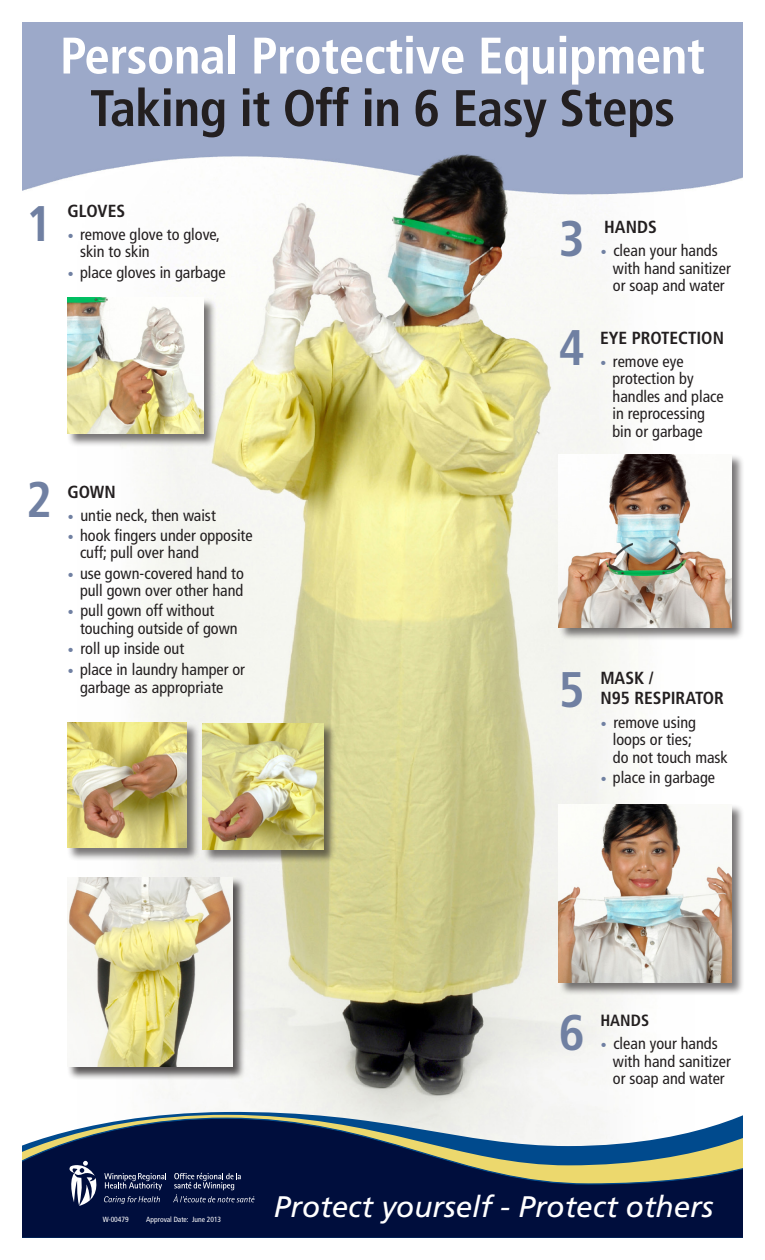
<style>
.page{position:relative;width:765px;height:1260px;background:#fff}
.page>*{position:absolute;margin:0;border:0;box-sizing:border-box;transform-origin:0 0}
.t1{font:700 condensed 51.38px "Frutiger LT Std";letter-spacing:-.01em;color:#fff}
.t2{font:700 condensed 51.38px "Frutiger LT Std";letter-spacing:-.01em;color:#231f20}
.Numbers{font:700 condensed 50px "Frutiger LT Std";color:#7080a2}
.t3{font:italic 29.75px "Frutiger LT Std";color:#fff}
.t4{font:700 condensed 17.5px "Frutiger LT Std";color:#231f20}
.t5{font:condensed 16.25px/17.5px "Frutiger LT Std";color:#231f20}
.t6{font:700 condensed 16.25px "Frutiger LT Std";color:#231f20}
.t7{font:condensed 7.5px "Frutiger";color:#fff}
.s1{font-weight:900;font-stretch:normal;font-size:17.5px;color:#7080a2}
</style>
<div class="page">
<img style="left:22px;top:22px;width:720px;height:1076px">
<svg style="left:172px;top:1098px;width:436px;height:16px;fill:#f1f2ee"></svg>
<svg style="left:147px;top:1114px;width:595px;height:3px"></svg>
<svg style="left:22px;top:1117px;width:720px;height:121px;background:#32415e"></svg>
<svg style="left:70px;top:1161px;width:96px;height:46px;background:#303c62"></svg>
<svg style="left:173px;top:1173px;width:81px;height:31px;background:#26325a"></svg>
<div style="left:558px;top:454px;width:187px;height:186px;background:#231f20;opacity:.6"></div>
<img style="left:559px;top:455px;width:172px;height:172px">
<div style="left:558px;top:804px;width:187px;height:192px;background:#231f20;opacity:.61"></div>
<img style="left:559px;top:804px;width:172px;height:179px">
<div style="left:67px;top:297px;width:150px;height:150px;background:#231f20;opacity:.6"></div>
<img style="left:68px;top:298px;width:136px;height:136px">
<div style="left:202px;top:723px;width:135px;height:140px;background:#231f20;opacity:.6"></div>
<img style="left:203px;top:723px;width:121px;height:127px">
<div style="left:67px;top:722px;width:133px;height:139px;background:#231f20;opacity:.6"></div>
<img style="left:68px;top:723px;width:119px;height:125px">
<div style="left:67px;top:877px;width:179px;height:203px;background:#231f20;opacity:.75"></div>
<img style="left:68px;top:877px;width:164px;height:190px">
<p class="t1" style="left:60px;top:25px;width:646px">Personal Protective Equipment</p>
<p class="t2" style="left:90px;top:78px;width:587px">Taking it Off in 6 Easy Steps</p>
<p class="Numbers" style="left:26px;top:194px;width:28px">1</p>
<p class="t4" style="left:68px;top:200px;width:59px">GLOVES</p>
<p class="t5" style="left:80px;top:225px;width:142px;text-indent:-13px"><span class="s1">·</span> remove glove to glove, skin to skin</p>
<p class="t5" style="left:68px;top:264px;width:160px"><span class="s1">·</span> place gloves in garbage</p>
<p class="Numbers" style="left:559px;top:209px;width:27px">3</p>
<p class="t4" style="left:604px;top:217px;width:54px">HANDS</p>
<p class="t5" style="left:613px;top:242px;width:119px;text-indent:-12px"><span class="s1">·</span> clean your hands with hand sanitizer or soap and water</p>
<p class="Numbers" style="left:559px;top:318px;width:27px">4</p>
<p class="t4" style="left:600px;top:327px;width:126px">EYE PROTECTION</p>
<p class="t5" style="left:613px;top:353px;width:113px;text-indent:-12px"><span class="s1">·</span> remove eye protection by handles and place in reprocessing bin or garbage</p>
<p class="Numbers" style="left:26px;top:470px;width:28px">2</p>
<p class="t4" style="left:68px;top:481px;width:50px">GOWN</p>
<p class="t5" style="left:68px;top:506px;width:150px"><span class="s1">·</span> untie neck, then waist</p>
<p class="t5" style="left:80px;top:527px;width:174px;text-indent:-13px"><span class="s1">·</span> hook fingers under opposite cuff; pull over hand</p>
<p class="t5" style="left:68px;top:564px;width:178px;text-align:right"><span class="s1">·</span> use gown-covered hand to pull gown over other hand</p>
<p class="t5" style="left:80px;top:602px;width:159px;text-indent:-13px"><span class="s1">·</span> pull gown off without touching outside of gown</p>
<p class="t5" style="left:68px;top:640px;width:118px"><span class="s1">·</span> roll up inside out</p>
<p class="t5" style="left:68px;top:661px;width:179px;text-align:center"><span class="s1">·</span> place in laundry hamper or garbage as appropriate</p>
<p class="Numbers" style="left:559px;top:660px;width:27px">5</p>
<p class="t4" style="left:600px;top:668px;width:55px">MASK /</p>
<p class="t4" style="left:600px;top:688px;width:125px">N95 RESPIRATOR</p>
<p class="t5" style="left:613px;top:713px;width:116px;text-indent:-12px"><span class="s1">·</span> remove using loops or ties;<br>do not touch mask</p>
<p class="t5" style="left:600px;top:769px;width:116px"><span class="s1">·</span> place in garbage</p>
<p class="t7" style="left:103px;top:1215px;width:28px">W-00479</p>
<p class="t7" style="left:146px;top:1215px;width:76px">Approval Date: June 2013</p>
<p class="Numbers" style="left:559px;top:1003px;width:27px">6</p>
<p class="t6" style="left:600px;top:1011px;width:50px">HANDS</p>
<p class="t5" style="left:613px;top:1035px;width:119px;text-indent:-12px"><span class="s1">·</span> clean your hands with hand sanitizer or soap and water</p>
<p class="t3" style="left:274px;top:1190px;width:441px">Protect yourself - Protect others</p>
</div>
